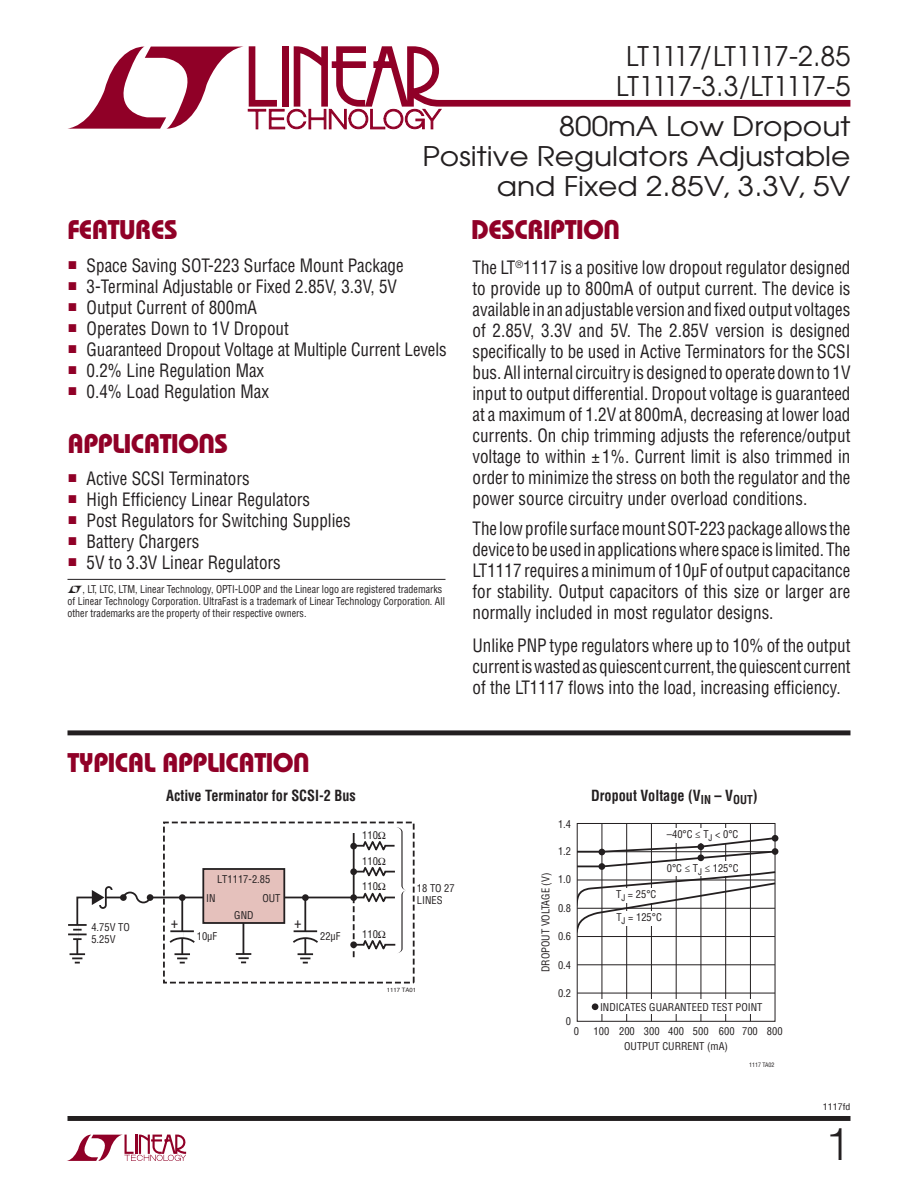
<style>
.page{position:relative;width:918px;height:1188px;background:#fff}
.page>*{position:absolute;margin:0;border:0;box-sizing:border-box;transform-origin:0 0}
.t1{font:300 45px "Helvetica";color:#231f20}
.t2{font:27px/30px "Avant Garde";color:#231f20;text-align:right;scale:1.1 1}
.t3{font:27px "Linear Bauhaus";letter-spacing:-.02em;color:#900027}
.t4{font:27px/30px "Avant Garde";letter-spacing:-.045em;color:#231f20;text-align:center}
.t5{font:18px/21px "Linear Helv Cond";color:#231f20;text-align:justify;scale:.95 1}
.t6{font:700 15px "Linear Helv Cond";color:#231f20;scale:.95 1}
.t7{font:condensed 15px "Helvetica";color:#231f20}
.t8{font:10.5px/12px "Linear Helv Cond";color:#231f20;scale:.95 1}
.t9{font:10.5px "Linear Helv Cond";color:#231f20}
.t10{font:condensed 10.5px/12px "Helvetica";color:#231f20}
.t11{font:9px "Linear Helv Cond";color:#231f20;scale:1.1 1}
.t12{font:6px "Linear Helv Cond";color:#231f20}
.t13{font:6px "Helvetica";color:#231f20}
.s1{font-family:"Linear Helv Cond";font-stretch:normal}
</style>
<div class="page">
<svg style="left:67px;top:1135px;width:119px;height:26px"></svg>
<div style="left:68px;top:1116px;width:782px;height:5px;background:#231f20"></div>
<svg style="left:68px;top:46px;width:782px;height:83px"></svg>
<div style="left:68px;top:730px;width:782px;height:5px;background:#231f20"></div>
<hr style="left:68px;top:579px;width:378px;height:1px;background:#231f20">
<hr style="left:577px;top:993px;width:198px;height:1px;background:#231f20">
<hr style="left:577px;top:965px;width:198px;height:1px;background:#231f20">
<hr style="left:577px;top:936px;width:198px;height:1px;background:#231f20">
<hr style="left:602px;top:824px;width:1px;height:197px;background:#231f20">
<hr style="left:626px;top:824px;width:1px;height:197px;background:#231f20">
<hr style="left:651px;top:824px;width:1px;height:197px;background:#231f20">
<hr style="left:676px;top:824px;width:1px;height:197px;background:#231f20">
<hr style="left:701px;top:824px;width:1px;height:197px;background:#231f20">
<hr style="left:725px;top:824px;width:1px;height:197px;background:#231f20">
<hr style="left:750px;top:824px;width:1px;height:197px;background:#231f20">
<div style="left:589px;top:999px;width:176px;height:15px;background:#fff"></div>
<div style="left:577px;top:823px;width:198px;height:199px;border:1px solid #231f20"></div>
<div style="left:772px;top:848px;width:6px;height:7px;background:#231f20;border-radius:50%"></div>
<div style="left:592px;top:1003px;width:6px;height:7px;background:#231f20;border-radius:50%"></div>
<div style="left:673px;top:828px;width:62px;height:15px;background:#fff"></div>
<svg style="left:576px;top:836px;width:201px;height:99px"></svg>
<div style="left:163px;top:822px;width:252px;height:162px;border:2px dashed #231f20"></div>
<svg style="left:68px;top:827px;width:338px;height:137px"></svg>
<div style="left:179px;top:894px;width:7px;height:7px;background:#231f20;border-radius:50%"></div>
<h2 class="t4" style="left:616px;top:43px;width:236px">LT1117/LT1117-2.85<br>LT1117-3.3/LT1117-5</h2>
<h2 class="t2" style="left:422px;top:114px;width:391px">800mA Low Dropout<br>Positive Regulators Adjustable and Fixed 2.85V, 3.3V, 5V</h2>
<h2 class="t3" style="left:68px;top:220px;width:112px">FEATURES</h2>
<h2 class="t3" style="left:471px;top:220px;width:151px">DESCRIPTION</h2>
<p class="t5" style="left:69px;top:257px;width:354px"><sup>■</sup> Space Saving SOT-223 Surface Mount Package</p>
<p class="t5" style="left:69px;top:278px;width:347px"><sup>■</sup> 3-Terminal Adjustable or Fixed 2.85V, 3.3V, 5V</p>
<p class="t5" style="left:69px;top:299px;width:200px"><sup>■</sup> Output Current of 800mA</p>
<p class="t5" style="left:69px;top:320px;width:233px"><sup>■</sup> Operates Down to 1V Dropout</p>
<p class="t5" style="left:69px;top:341px;width:399px"><sup>■</sup> Guaranteed Dropout Voltage at Multiple Current Levels</p>
<p class="t5" style="left:69px;top:362px;width:207px"><sup>■</sup> 0.2% Line Regulation Max</p>
<p class="t5" style="left:69px;top:383px;width:212px"><sup>■</sup> 0.4% Load Regulation Max</p>
<h2 class="t3" style="left:68px;top:433px;width:162px">APPLICATIONS</h2>
<p class="t5" style="left:69px;top:470px;width:192px"><sup>■</sup> Active SCSI Terminators</p>
<p class="t5" style="left:69px;top:491px;width:256px"><sup>■</sup> High Efficiency Linear Regulators</p>
<p class="t5" style="left:69px;top:512px;width:298px"><sup>■</sup> Post Regulators for Switching Supplies</p>
<p class="t5" style="left:69px;top:533px;width:139px"><sup>■</sup> Battery Chargers</p>
<p class="t5" style="left:69px;top:554px;width:225px"><sup>■</sup> 5V to 3.3V Linear Regulators</p>
<p class="t8" style="left:68px;top:584px;width:399px;text-indent:15px">, LT, LTC, LTM, Linear Technology, OPTI-LOOP and the Linear logo are registered trademarks of Linear Technology Corporation. UltraFast is a trademark of Linear Technology Corporation. All other trademarks are the property of their respective owners.</p>
<p class="t5" style="left:472px;top:259px;width:399px">The LT<sup>®</sup>1117 is a positive low dropout regulator designed to provide up to 800mA of output current. The device is available in an adjustable version and fixed output voltages of 2.85V, 3.3V and 5V. The 2.85V version is designed specifically to be used in Active Terminators for the SCSI bus. All internal circuitry is designed to operate down to 1V input to output differential. Dropout voltage is guaranteed at a maximum of 1.2V at 800mA, decreasing at lower load currents. On chip trimming adjusts the reference/output voltage to within ±1%. Current limit is also trimmed in order to minimize the stress on both the regulator and the power source circuitry under overload conditions.</p>
<p class="t5" style="left:473px;top:520px;width:399px">The low profile surface mount SOT-223 package allows the device to be used in applications where space is limited. The LT1117 requires a minimum of 10μF of output capacitance for stability. Output capacitors of this size or larger are normally included in most regulator designs.</p>
<p class="t5" style="left:473px;top:637px;width:399px">Unlike PNP type regulators where up to 10% of the output current is wasted as quiescent current, the quiescent current of the LT1117 flows into the load, increasing efficiency.</p>
<h2 class="t3" style="left:68px;top:753px;width:244px">TYPICAL APPLICATION</h2>
<p class="t6" style="left:166px;top:791px;width:201px">Active Terminator for SCSI-2 Bus</p>
<p class="t10" style="left:362px;top:830px;width:25px">110<span class="s1">Ω</span></p>
<p class="t10" style="left:217px;top:874px;width:55px">LT1117-2.85</p>
<p class="t10" style="left:206px;top:893px;width:11px">IN</p>
<p class="t10" style="left:262px;top:893px;width:20px">OUT</p>
<p class="t10" style="left:234px;top:910px;width:21px">GND</p>
<p class="t7" style="left:171px;top:916px;width:9px">+</p>
<p class="t7" style="left:294px;top:916px;width:9px">+</p>
<p class="t10" style="left:91px;top:922px;width:40px">4.75V TO<br>5.25V</p>
<p class="t10" style="left:320px;top:931px;width:22px">22<span class="s1">μ</span>F</p>
<p class="t10" style="left:197px;top:931px;width:22px">10<span class="s1">μ</span>F</p>
<p class="t10" style="left:362px;top:856px;width:25px">110<span class="s1">Ω</span></p>
<p class="t10" style="left:362px;top:882px;width:25px">110<span class="s1">Ω</span></p>
<p class="t10" style="left:362px;top:929px;width:25px">110<span class="s1">Ω</span></p>
<p class="t10" style="left:417px;top:883px;width:39px">18 TO 27<br>LINES</p>
<p class="t13" style="left:387px;top:988px;width:31px">1117 TA01</p>
<p class="t9" style="left:558px;top:820px;width:15px">1.4</p>
<p class="t9" style="left:558px;top:848px;width:15px">1.2</p>
<p class="t9" style="left:542px;top:972px;width:101px;rotate:-90deg">DROPOUT VOLTAGE (V)</p>
<p class="t9" style="left:558px;top:876px;width:15px">1.0</p>
<p class="t9" style="left:558px;top:905px;width:15px">0.8</p>
<p class="t9" style="left:558px;top:933px;width:15px">0.6</p>
<p class="t9" style="left:558px;top:961px;width:15px">0.4</p>
<p class="t9" style="left:558px;top:989px;width:15px">0.2</p>
<p class="t9" style="left:566px;top:1018px;width:7px">0</p>
<p class="t9" style="left:574px;top:1028px;width:7px">0</p>
<p class="t6" style="left:591px;top:791px;width:177px">Dropout Voltage (V<sub>IN</sub> – V<sub>OUT</sub>)</p>
<p class="t9" style="left:667px;top:831px;width:73px">–40°C ≤ T<sub>J</sub> &lt; 0°C</p>
<p class="t9" style="left:667px;top:864px;width:73px">0°C ≤ T<sub>J</sub> ≤ 125°C</p>
<p class="t9" style="left:616px;top:890px;width:42px">T<sub>J</sub> = 25°C</p>
<p class="t9" style="left:616px;top:914px;width:47px">T<sub>J</sub> = 125°C</p>
<p class="t9" style="left:600px;top:1003px;width:164px">INDICATES GUARANTEED TEST POINT</p>
<p class="t9" style="left:594px;top:1028px;width:17px">100</p>
<p class="t9" style="left:668px;top:1028px;width:17px">400</p>
<p class="t9" style="left:719px;top:1028px;width:17px">600</p>
<p class="t9" style="left:767px;top:1028px;width:17px">800</p>
<p class="t12" style="left:749px;top:1063px;width:27px">1117 TA02</p>
<p class="t9" style="left:619px;top:1028px;width:42px">200 300</p>
<p class="t9" style="left:693px;top:1028px;width:17px">500</p>
<p class="t9" style="left:742px;top:1028px;width:17px">700</p>
<p class="t9" style="left:624px;top:1042px;width:105px">OUTPUT CURRENT (mA)</p>
<p class="t11" style="left:823px;top:1104px;width:26px">1117fd</p>
<h1 class="t1" style="left:825px;top:1128px;width:27px">1</h1>
</div>
